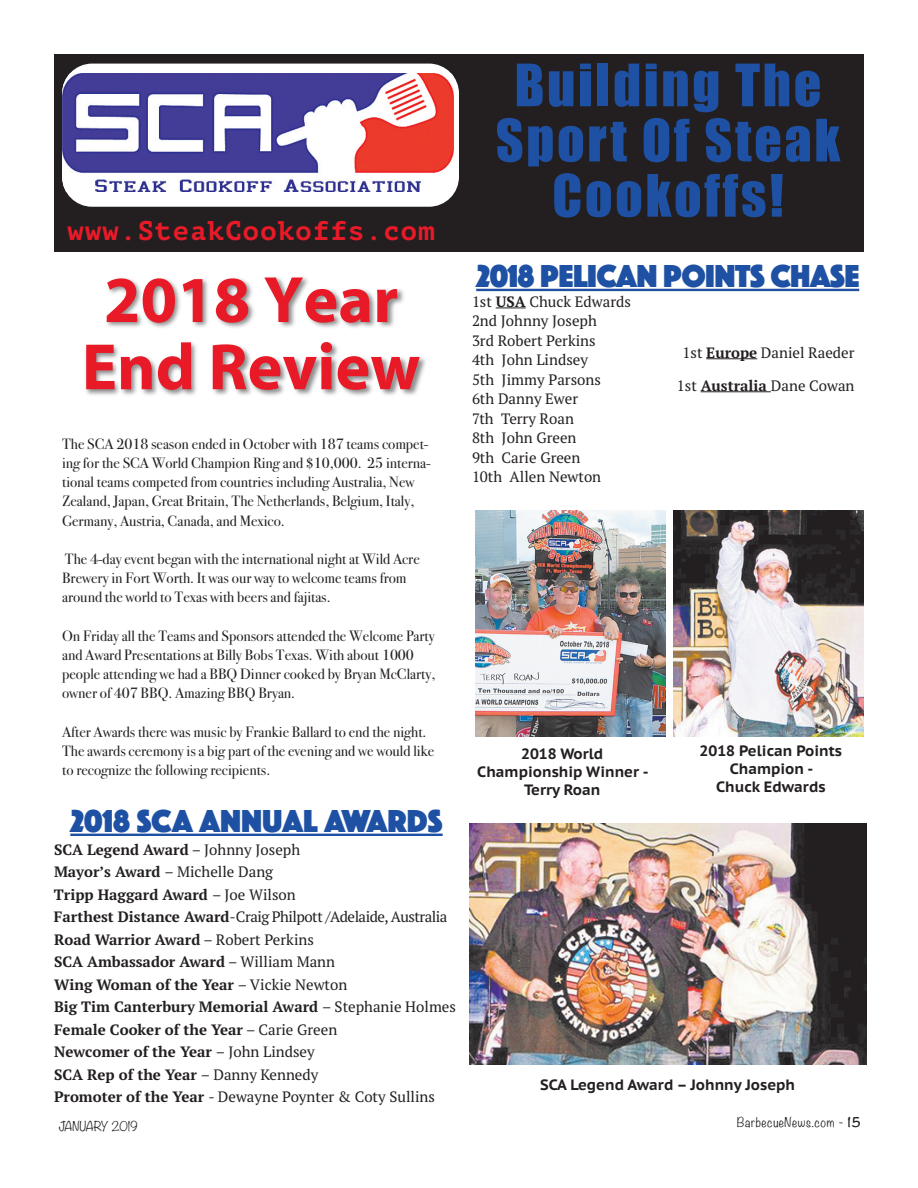
<style>
.page{position:relative;width:918px;height:1188px;background:#fff}
.page>*{position:absolute;margin:0;border:0;box-sizing:border-box;transform-origin:0 0}
.t1{font:700 66px/67.2px "Myriad";color:#e91a28;text-align:center}
.t2{font:54px/55.2px "Impact";letter-spacing:.05em;color:#1e51a3;text-align:center}
.t3{font:33px "Phosphate Solid";letter-spacing:-.015em;color:#1e51a3}
.t4{font:700 27px "PT Mono";letter-spacing:.05em;color:#e91a28}
.t5{font:15px/19.2px "Bodoni Svty Two ITCTT";color:#231f20}
.t6{font:700 15px/22.5px "PT Serif";color:#231f20}
.t7{font:15px/19.5px "PT Serif";color:#231f20}
.t8{font:700 15px/18px "PT Sans Caption";color:#231f20;text-align:center}
.t9{font:300 12px "Noteworthy";letter-spacing:.05em;color:#231f20}
.t10{font:300 12px "Noteworthy";color:#231f20}
.s1{font-weight:400}
.s2{font-weight:700}
</style>
<div class="page">
<div style="left:54px;top:54px;width:810px;height:197px;background:#231f20"></div>
<div style="left:62px;top:64px;width:397px;height:143px;background:#fff;border-radius:30px"></div>
<img style="left:62px;top:73px;width:382px;height:119px">
<img style="left:444px;top:67px;width:420px;height:185px">
<img style="left:85px;top:277px;width:341px;height:119px">
<hr style="left:476px;top:289px;width:383px;height:2px;background:#1e51a3">
<hr style="left:496px;top:308px;width:30px;height:1px;background:#231f20">
<hr style="left:706px;top:358px;width:51px;height:1px;background:#231f20">
<hr style="left:701px;top:391px;width:70px;height:1px;background:#231f20">
<img style="left:469px;top:824px;width:397px;height:240px">
<img style="left:674px;top:511px;width:190px;height:226px">
<img style="left:475px;top:511px;width:191px;height:226px">
<hr style="left:70px;top:834px;width:373px;height:2px;background:#1e51a3">
<h3 class="t4" style="left:68px;top:214px;width:369px">www.SteakCookoffs.com</h3>
<h1 class="t1" style="left:82px;top:272px;width:340px">2018 Year<br>End Review</h1>
<p class="t5" style="left:62px;top:433px;width:370px">The SCA 2018 season ended in October with 187 teams compet&shy;ing for the SCA World Champion Ring and $10,000. 25 interna&shy;tional teams competed from countries including Australia, New Zealand, Japan, Great Britain, The Netherlands, Belgium, Italy, Germany, Austria, Canada, and Mexico.</p>
<p class="t5" style="left:62px;top:548px;width:359px">The 4-day event began with the international night at Wild Acre<br>Brewery in Fort Worth. It was our way to welcome teams from around the world to Texas with beers and fajitas.</p>
<p class="t5" style="left:62px;top:625px;width:375px">On Friday all the Teams and Sponsors attended the Welcome Party and Award Presentations at Billy Bobs Texas. With about 1000 people attending we had a BBQ Dinner cooked by Bryan McClarty, owner of 407 BBQ. Amazing BBQ Bryan.</p>
<p class="t5" style="left:62px;top:721px;width:374px">After Awards there was music by Frankie Ballard to end the night.<br>The awards ceremony is a big part of the evening and we would like to recognize the following recipients.</p>
<h3 class="t3" style="left:70px;top:798px;width:374px">2018 SCA ANNUAL AWARDS</h3>
<p class="t6" style="left:54px;top:838px;width:403px">SCA Legend Award <span class="s1">– Johnny Joseph<br></span>Mayor’s Award <span class="s1">– Michelle Dang<br></span>Tripp Haggard Award <span class="s1">– Joe Wilson<br></span>Farthest Distance Award<span class="s1">-Craig Philpott /Adelaide, Australia </span>Road Warrior Award <span class="s1">– Robert Perkins<br></span>SCA Ambassador Award <span class="s1">– William Mann<br></span>Wing Woman of the Year <span class="s1">– Vickie Newton<br></span>Big Tim Canterbury Memorial Award <span class="s1">– Stephanie Holmes </span>Female Cooker of the Year <span class="s1">– Carie Green<br></span>Newcomer of the Year <span class="s1">– John Lindsey<br></span>SCA Rep of the Year <span class="s1">– Danny Kennedy<br></span>Promoter of the Year <span class="s1">- Dewayne Poynter &amp; Coty Sullins</span></p>
<h2 class="t2" style="left:496px;top:60px;width:346px">Building The<br>Sport Of Steak<br>Cookoffs!</h2>
<h3 class="t3" style="left:476px;top:253px;width:385px">2018 PELICAN POINTS CHASE</h3>
<p class="t7" style="left:472px;top:291px;width:160px">1st <span class="s2">USA</span> Chuck Edwards<br>2nd Johnny Joseph<br>3rd Robert Perkins<br>4th John Lindsey<br>5th Jimmy Parsons<br>6th Danny Ewer<br>7th Terry Roan<br>8th John Green<br>9th Carie Green<br>10th Allen Newton</p>
<p class="t7" style="left:677px;top:336px;width:179px;line-height:33px;text-align:center">1st <span class="s2">Europe</span> Daniel Raeder<br>1st <span class="s2">Australia</span> Dane Cowan</p>
<p class="t8" style="left:477px;top:745px;width:173px">2018 World<br>Championship Winner -<br>Terry Roan</p>
<p class="t8" style="left:700px;top:741px;width:144px">2018 Pelican Points<br>Champion -<br>Chuck Edwards</p>
<p class="t8" style="left:540px;top:1076px;width:257px">SCA Legend Award – Johnny Joseph</p>
<p class="t10" style="left:59px;top:1115px;width:80px">JANUARY 2019</p>
<p class="t9" style="left:737px;top:1111px;width:126px">BarbecueNews.com - <span class="s2">15</span></p>
</div>
